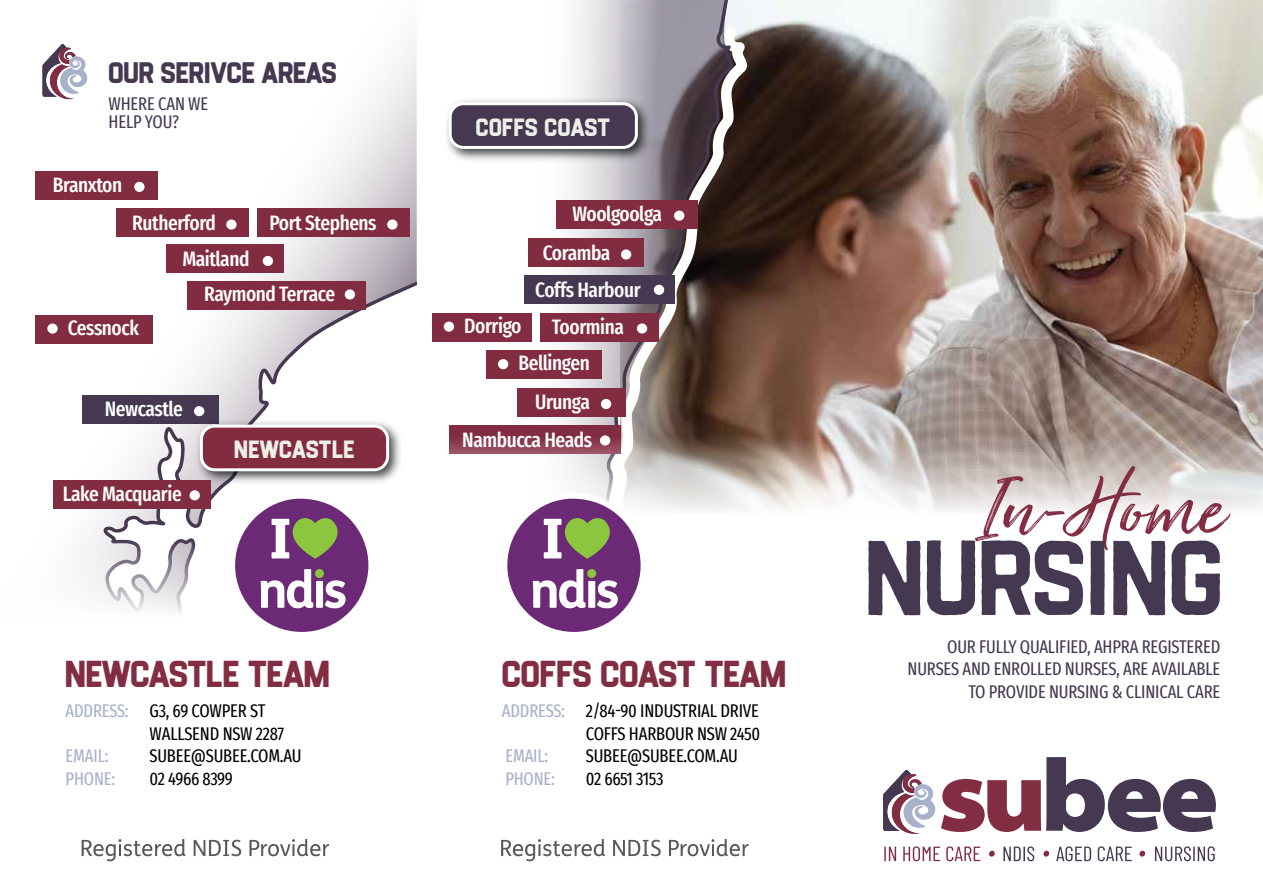
<style>
.page{position:relative;width:1263px;height:893px;background:#fff}
.page>*{position:absolute;margin:0;border:0;box-sizing:border-box;transform-origin:0 0}
.t1{font:104.25px "Flintstock Rough";color:#453951}
.t2{font:99px "Just Lovely Slanted Wide";color:#832d43}
.t3{font:36px "Flintstock Round";color:#832d43}
.t4{font:28.5px "Flintstock Round";color:#453951}
.t5{font:24px "Flintstock";letter-spacing:.02em;color:#edeee7}
.t6{font:500 extra-condensed 20.4px/36.9px "Fira Sans";letter-spacing:-.02em;color:#fff;text-align:center}
.t7{font:extra-condensed 18px/22.5px "Fira Sans";letter-spacing:-.01em;color:#000;text-align:right}
.t8{font:extra-condensed 18px/22.5px "Fira Sans";letter-spacing:-.01em;color:#453951}
.t9{font:extra-condensed 18px "Fira Sans";letter-spacing:-.01em;color:#a8b1ca}
.s1{color:#a8b1ca}
</style>
<div class="page">
<img style="left:740px;top:0;width:523px;height:427px">
<svg style="left:740px;top:19px;width:12px;height:408px;background:#503c31"></svg>
<svg style="left:531px;top:0;width:68px;height:425px"></svg>
<svg style="left:599px;top:0;width:141px;height:427px;background:#7e7374"></svg>
<div style="left:556px;top:200px;width:142px;height:29px;background:#822c42"></div>
<div style="left:674px;top:211px;width:10px;height:10px;background:#fff;border-radius:50%"></div>
<div style="left:524px;top:275px;width:151px;height:29px;background:#453850"></div>
<div style="left:654px;top:285px;width:10px;height:10px;background:#fff;border-radius:50%"></div>
<div style="left:540px;top:313px;width:119px;height:29px;background:#822c42"></div>
<div style="left:637px;top:323px;width:10px;height:11px;background:#fff;border-radius:50%"></div>
<div style="left:528px;top:238px;width:115px;height:29px;background:#822c42"></div>
<div style="left:621px;top:249px;width:10px;height:11px;background:#fff;border-radius:50%"></div>
<div style="left:449px;top:425px;width:172px;height:29px;background:#822c42"></div>
<div style="left:517px;top:388px;width:109px;height:29px;background:#822c42"></div>
<div style="left:601px;top:399px;width:10px;height:10px;background:#fff;border-radius:50%"></div>
<div style="left:432px;top:313px;width:99px;height:29px;background:#822c42"></div>
<div style="left:444px;top:322px;width:10px;height:10px;background:#fff;border-radius:50%"></div>
<div style="left:486px;top:350px;width:115px;height:29px;background:#822c42"></div>
<div style="left:498px;top:359px;width:10px;height:10px;background:#fff;border-radius:50%"></div>
<svg style="left:67px;top:39px;width:350px;height:490px"></svg>
<div style="left:53px;top:480px;width:157px;height:29px;background:#822c42"></div>
<div style="left:190px;top:490px;width:10px;height:10px;background:#fff;border-radius:50%"></div>
<div style="left:83px;top:395px;width:136px;height:29px;background:#453850"></div>
<div style="left:194px;top:406px;width:10px;height:10px;background:#fff;border-radius:50%"></div>
<div style="left:35px;top:315px;width:118px;height:29px;background:#822c42"></div>
<div style="left:47px;top:324px;width:11px;height:10px;background:#fff;border-radius:50%"></div>
<div style="left:35px;top:171px;width:123px;height:29px;background:#822c42"></div>
<div style="left:134px;top:182px;width:11px;height:10px;background:#fff;border-radius:50%"></div>
<div style="left:167px;top:244px;width:117px;height:29px;background:#822c42"></div>
<div style="left:263px;top:256px;width:10px;height:10px;background:#fff;border-radius:50%"></div>
<div style="left:116px;top:208px;width:133px;height:29px;background:#822c42"></div>
<div style="left:226px;top:219px;width:11px;height:11px;background:#fff;border-radius:50%"></div>
<div style="left:258px;top:208px;width:152px;height:29px;background:#822c42"></div>
<div style="left:387px;top:219px;width:11px;height:11px;background:#fff;border-radius:50%"></div>
<div style="left:188px;top:281px;width:178px;height:29px;background:#822c42"></div>
<div style="left:345px;top:289px;width:10px;height:11px;background:#fff;border-radius:50%"></div>
<svg style="left:449px;top:427px;width:814px;height:85px"></svg>
<svg style="left:83px;top:529px;width:113px;height:86px"></svg>
<div style="left:230px;top:493px;width:144px;height:145px;background:#fff;border-radius:50%"></div>
<svg style="left:235px;top:499px;width:133px;height:133px"></svg>
<div style="left:502px;top:493px;width:144px;height:145px;background:#fff;border-radius:50%"></div>
<svg style="left:507px;top:499px;width:134px;height:133px"></svg>
<svg style="left:42px;top:44px;width:45px;height:55px"></svg>
<img style="left:446px;top:94px;width:205px;height:72px">
<div style="left:450px;top:104px;width:186px;height:43px;background:#453850;border-radius:13px"></div>
<div style="left:449px;top:102px;width:189px;height:47px;border:3px solid #fff;border-radius:13px"></div>
<img style="left:191px;top:416px;width:211px;height:73px">
<div style="left:201px;top:426px;width:187px;height:44px;background:#822c42;border-radius:13px"></div>
<div style="left:200px;top:425px;width:189px;height:46px;border:3px solid #fff;border-radius:13px"></div>
<svg style="left:501px;top:839px;width:104px;height:22px"></svg>
<svg style="left:613px;top:840px;width:48px;height:16px"></svg>
<svg style="left:669px;top:839px;width:79px;height:17px"></svg>
<svg style="left:82px;top:839px;width:103px;height:22px"></svg>
<svg style="left:194px;top:840px;width:47px;height:16px"></svg>
<svg style="left:249px;top:839px;width:80px;height:17px"></svg>
<svg style="left:883px;top:770px;width:52px;height:64px"></svg>
<svg style="left:941px;top:757px;width:275px;height:75px"></svg>
<svg style="left:884px;top:847px;width:12px;height:14px"></svg>
<svg style="left:903px;top:846px;width:37px;height:15px"></svg>
<svg style="left:946px;top:846px;width:34px;height:15px"></svg>
<svg style="left:1003px;top:846px;width:31px;height:15px"></svg>
<svg style="left:1056px;top:846px;width:35px;height:15px"></svg>
<svg style="left:1098px;top:846px;width:34px;height:15px"></svg>
<svg style="left:1155px;top:846px;width:60px;height:15px"></svg>
<svg style="left:989px;top:851px;width:6px;height:6px"></svg>
<svg style="left:1043px;top:851px;width:6px;height:6px"></svg>
<svg style="left:1139px;top:851px;width:6px;height:6px"></svg>
<h3 class="t4" style="left:108px;top:52px;width:230px">OUR SERIVCE AREAS</h3>
<p class="t8" style="left:109px;top:94px;width:101px;line-height:18px">WHERE CAN WE<br>HELP YOU?</p>
<p class="t6" style="left:53px;top:165px;width:71px">Branxton</p>
<p class="t6" style="left:132px;top:203px;width:85px">Rutherford</p>
<p class="t6" style="left:270px;top:203px;width:109px">Port Stephens</p>
<p class="t6" style="left:182px;top:239px;width:69px">Maitland</p>
<p class="t6" style="left:204px;top:274px;width:132px">Raymond Terrace</p>
<p class="t6" style="left:68px;top:308px;width:73px">Cessnock</p>
<p class="t6" style="left:105px;top:390px;width:80px">Newcastle</p>
<p class="t6" style="left:63px;top:475px;width:120px">Lake Macquarie</p>
<p class="t5" style="left:234px;top:432px;width:122px">NEWCASTLE</p>
<h3 class="t3" style="left:65px;top:648px;width:266px">NEWCASTLE TEAM</h3>
<p class="t7" style="left:150px;top:699px;width:136px;text-align:left;text-indent:-84px"><span class="s1">ADDRESS:</span> G3, 69 COWPER ST<br>WALLSEND NSW 2287</p>
<p class="t9" style="left:66px;top:742px;width:44px">EMAIL:</p>
<p class="t7" style="left:150px;top:744px;width:154px">SUBEE@SUBEE.COM.AU</p>
<p class="t9" style="left:66px;top:765px;width:51px">PHONE:</p>
<p class="t7" style="left:150px;top:767px;width:85px">02 4966 8399</p>
<p class="t5" style="left:476px;top:110px;width:136px">COFFS COAST</p>
<p class="t6" style="left:572px;top:194px;width:91px">Woolgoolga</p>
<p class="t6" style="left:543px;top:233px;width:69px">Coramba</p>
<p class="t6" style="left:535px;top:270px;width:107px">Coffs Harbour<br>Toormina</p>
<p class="t6" style="left:518px;top:306px;width:73px;line-height:37.5px;text-align:left;text-indent:-54px">Dorrigo<br>Bellingen</p>
<p class="t6" style="left:535px;top:383px;width:56px">Urunga</p>
<p class="t6" style="left:462px;top:420px;width:131px">Nambucca Heads</p>
<h3 class="t3" style="left:502px;top:648px;width:286px">COFFS COAST TEAM</h3>
<p class="t7" style="left:502px;top:699px;width:260px"><span class="s1">ADDRESS:</span> 2/84-90 INDUSTRIAL DRIVE<br>COFFS HARBOUR NSW 2450</p>
<p class="t9" style="left:505px;top:742px;width:44px">EMAIL:</p>
<p class="t7" style="left:586px;top:744px;width:154px">SUBEE@SUBEE.COM.AU</p>
<p class="t9" style="left:505px;top:765px;width:51px">PHONE:</p>
<p class="t7" style="left:586px;top:767px;width:79px">02 6651 3153</p>
<h2 class="t2" style="left:977px;top:448px;width:248px">In-Home</h2>
<h1 class="t1" style="left:865px;top:502px;width:360px">NURSING</h1>
<p class="t8" style="left:908px;top:635px;width:314px;text-align:right">OUR FULLY QUALIFIED, AHPRA REGISTERED<br>NURSES AND ENROLLED NURSES, ARE AVAILABLE<br>TO PROVIDE NURSING &amp; CLINICAL CARE</p>
</div>
